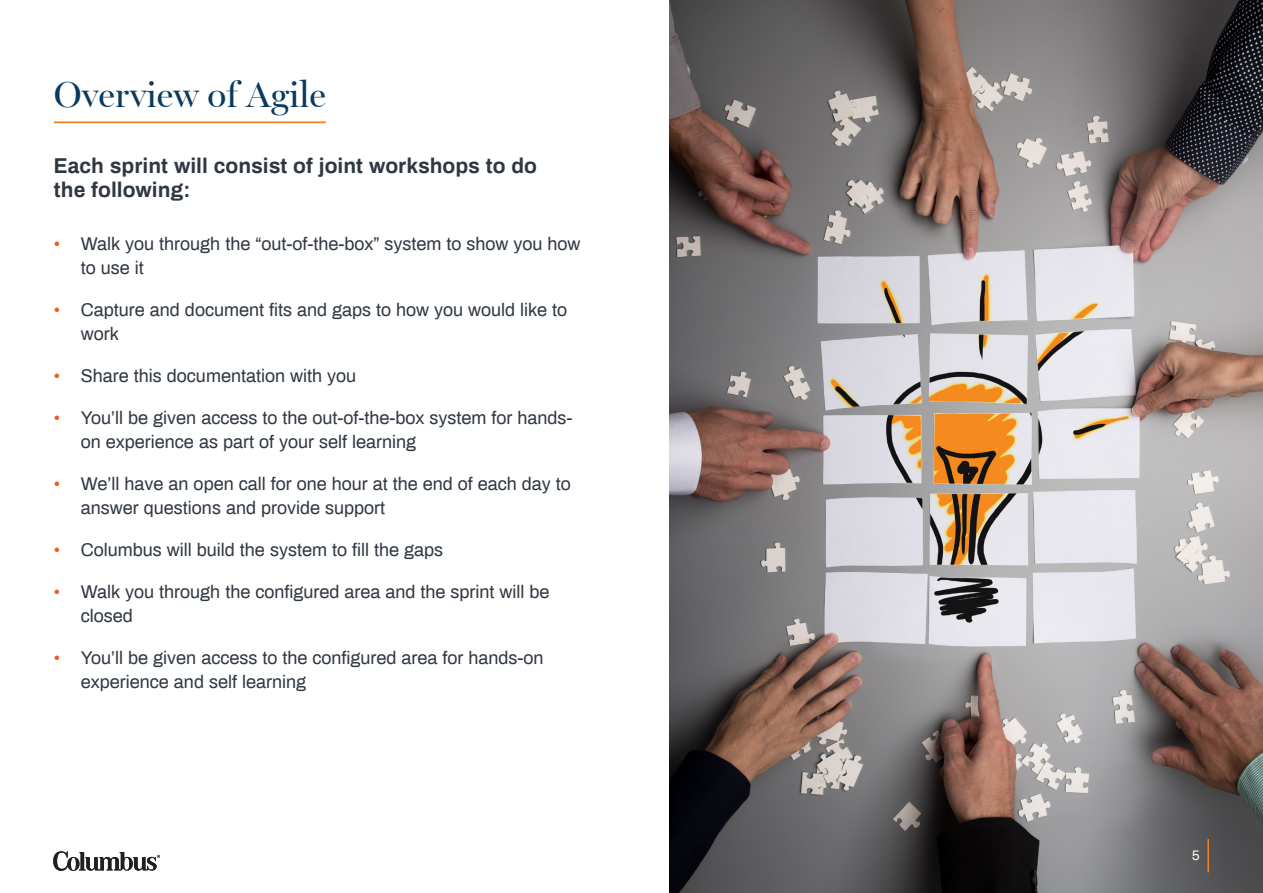
<style>
.page{position:relative;width:1263px;height:893px;background:#fff}
.page>*{position:absolute;margin:0;border:0;box-sizing:border-box;transform-origin:0 0}
.Coverpage-header-ora{font:36px "Miller Banner WGL";color:#0a3a5e}
.body-text{font:700 21px/24px "Archivo";color:#2f3742}
.t1{font:18px/24px "Archivo";color:#2f3742}
.t2{font:13.5px "Archivo";color:#fff}
.s1{color:#f15921}
</style>
<div class="page">
<img style="left:669px;top:0;width:594px;height:893px">
<svg style="left:53px;top:851px;width:107px;height:20px"></svg>
<hr style="left:1207px;top:839px;width:2px;height:33px;background:#f58222">
<hr style="left:54px;top:121px;width:272px;height:2px;background:#f58220">
<p class="Coverpage-header-ora" style="left:54px;top:66px;width:273px">Overview of Agile</p>
<p class="body-text" style="left:54px;top:153px;width:485px">Each sprint will consist of joint workshops to do the following:</p>
<p class="t1" style="left:81px;top:231px;width:501px;text-indent:-27px"><span class="s1">•</span> Walk you through the “out-of-the-box” system to show you how to use it</p>
<p class="t1" style="left:81px;top:297px;width:488px;text-indent:-27px"><span class="s1">•</span> Capture and document fits and gaps to how you would like to work</p>
<p class="t1" style="left:54px;top:363px;width:304px"><span class="s1">•</span> Share this documentation with you</p>
<p class="t1" style="left:81px;top:405px;width:493px;text-indent:-27px"><span class="s1">•</span> You’ll be given access to the out-of-the-box system for hands&shy;on experience as part of your self learning</p>
<p class="t1" style="left:81px;top:471px;width:491px;text-indent:-27px"><span class="s1">•</span> We’ll have an open call for one hour at the end of each day to answer questions and provide support</p>
<p class="t1" style="left:54px;top:537px;width:391px"><span class="s1">•</span> Columbus will build the system to fill the gaps</p>
<p class="t1" style="left:81px;top:579px;width:470px;text-indent:-27px"><span class="s1">•</span> Walk you through the configured area and the sprint will be closed</p>
<p class="t1" style="left:81px;top:645px;width:464px;text-indent:-27px"><span class="s1">•</span> You’ll be given access to the configured area for hands-on experience and self learning</p>
<p class="t2" style="left:1192px;top:846px;width:9px">5</p>
</div>
